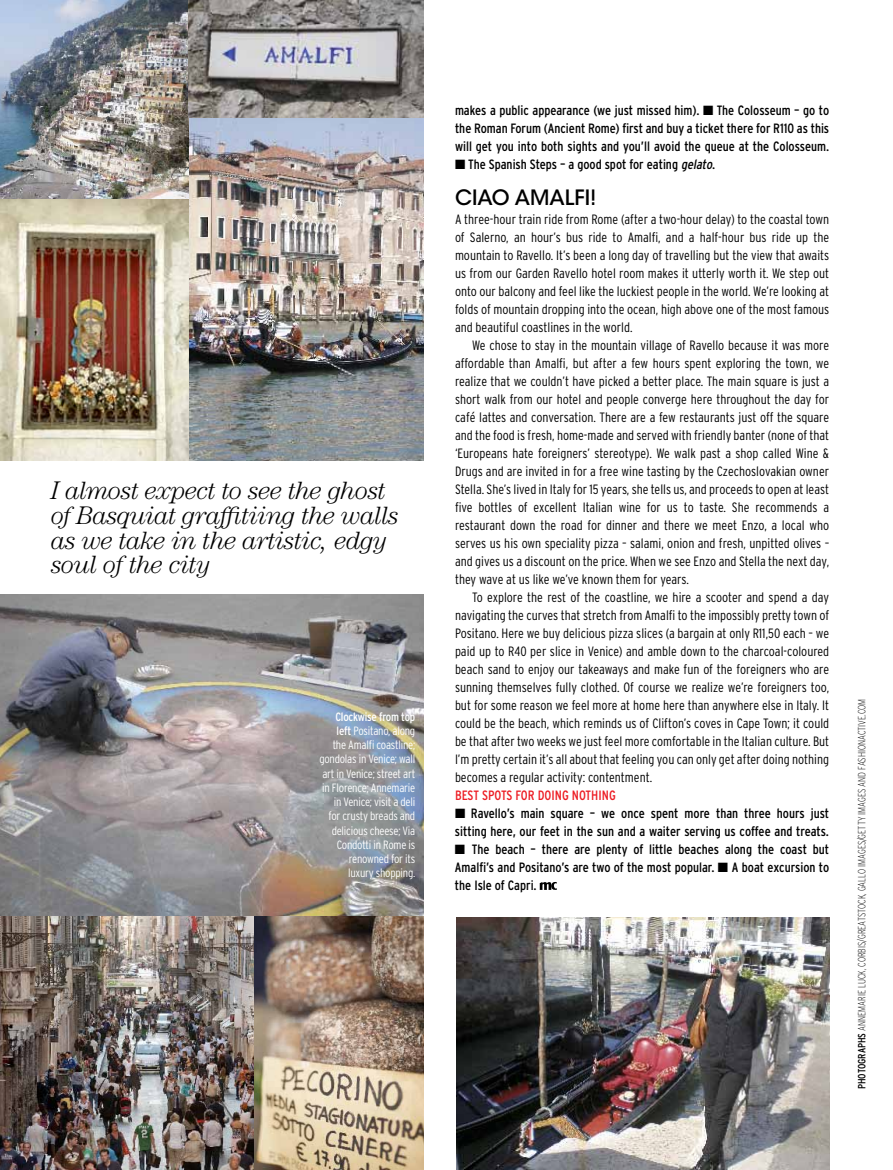
<style>
.page{position:relative;width:893px;height:1170px;background:#fff}
.page>*{position:absolute;margin:0;border:0;box-sizing:border-box;transform-origin:0 0}
.t1{font:italic 300 25.5px/24.8px "Century Std";letter-spacing:-.025em;color:#000}
.t2{font:500 21px "ITC Avant Garde Std";color:#000}
.t3{font:300 condensed 13.5px/18px "Interstate";color:#000;text-align:justify}
.t4{font:condensed 13.5px/18px "Interstate";color:#000;text-align:justify}
.t5{font:condensed 13.5px "Interstate";color:#ed1d24}
.t6{font:300 condensed 12px/14.2px "Interstate";letter-spacing:-.02em;color:#fff;text-align:right}
.t7{font:200 condensed 10.5px "Interstate";color:#000}
.s1{font-weight:400}
.s2{font-style:italic}
</style>
<div class="page">
<img style="left:254px;top:915px;width:170px;height:254px">
<img style="left:0;top:915px;width:254px;height:254px">
<img style="left:0;top:594px;width:424px;height:321px">
<img style="left:188px;top:118px;width:236px;height:343px">
<img style="left:0;top:0;width:188px;height:461px">
<svg style="left:540px;top:882px;width:17px;height:8px"></svg>
<img style="left:188px;top:0;width:236px;height:118px">
<img style="left:456px;top:917px;width:373px;height:252px">
<h1 class="t1" style="left:51px;top:477px;width:350px">I almost expect to see the ghost of Basquiat graffitiing the walls as we take in the artistic, edgy soul of the city</h1>
<p class="t6" style="left:319px;top:709px;width:97px"><span class="s1">Clockwise from top left</span> Positano, along<br>the Amalfi coastline; gondolas in Venice; wall art in Venice; street art in Florence; Annemarie in Venice; visit a deli for crusty breads and delicious cheese; Via<br>Condotti in Rome is renowned for its<br>luxury shopping.</p>
<p class="t4" style="left:455px;top:102px;width:376px">makes a public appearance (we just missed him). ■ The Colosseum – go to the Roman Forum (Ancient Rome) first and buy a ticket there for R110 as this will get you into both sights and you’ll avoid the queue at the Colosseum.</p>
<p class="t4" style="left:455px;top:156px;width:262px">■ The Spanish Steps – a good spot for eating <span class="s2">gelato</span>.</p>
<h2 class="t2" style="left:455px;top:185px;width:143px">CIAO AMALFI!</h2>
<p class="t3" style="left:455px;top:210px;width:376px">A three-hour train ride from Rome (after a two-hour delay) to the coastal town of Salerno, an hour’s bus ride to Amalfi, and a half-hour bus ride up the mountain to Ravello. It’s been a long day of travelling but the view that awaits us from our Garden Ravello hotel room makes it utterly worth it. We step out onto our balcony and feel like the luckiest people in the world. We’re looking at folds of mountain dropping into the ocean, high above one of the most famous and beautiful coastlines in the world.</p>
<p class="t3" style="left:455px;top:335px;width:376px;text-indent:17px">We chose to stay in the mountain village of Ravello because it was more affordable than Amalfi, but after a few hours spent exploring the town, we realize that we couldn’t have picked a better place. The main square is just a short walk from our hotel and people converge here throughout the day for café lattes and conversation. There are a few restaurants just off the square and the food is fresh, home-made and served with friendly banter (none of that ‘Europeans hate foreigners’ stereotype). We walk past a shop called Wine &amp; Drugs and are invited in for a free wine tasting by the Czechoslovakian owner Stella. She’s lived in Italy for 15 years, she tells us, and proceeds to open at least five bottles of excellent Italian wine for us to taste. She recommends a restaurant down the road for dinner and there we meet Enzo, a local who serves us his own speciality pizza – salami, onion and fresh, unpitted olives – and gives us a discount on the price. When we see Enzo and Stella the next day, they wave at us like we’ve known them for years.</p>
<p class="t3" style="left:455px;top:587px;width:376px;text-indent:17px">To explore the rest of the coastline, we hire a scooter and spend a day navigating the curves that stretch from Amalfi to the impossibly pretty town of Positano. Here we buy delicious pizza slices (a bargain at only R11,50 each – we paid up to R40 per slice in Venice) and amble down to the charcoal-coloured beach sand to enjoy our takeaways and make fun of the foreigners who are sunning themselves fully clothed. Of course we realize we’re foreigners too, but for some reason we feel more at home here than anywhere else in Italy. It could be the beach, which reminds us of Clifton’s coves in Cape Town; it could be that after two weeks we just feel more comfortable in the Italian culture. But I’m pretty certain it’s all about that feeling you can only get after doing nothing becomes a regular activity: contentment.</p>
<p class="t5" style="left:455px;top:787px;width:162px">Best spots for doing nothing</p>
<p class="t4" style="left:455px;top:803px;width:376px">■ Ravello’s main square – we once spent more than three hours just sitting here, our feet in the sun and a waiter serving us coffee and treats.</p>
<p class="t4" style="left:455px;top:839px;width:376px">■ The beach – there are plenty of little beaches along the coast but Amalfi’s and Positano’s are two of the most popular. ■ A boat excursion to the Isle of Capri.</p>
<p class="t7" style="left:856px;top:1089px;width:391px;rotate:-90deg"><span class="s1">photographs</span> annemarie luck, corbis/greatstock, gallo images/getty images and fashionactive.com</p>
</div>
